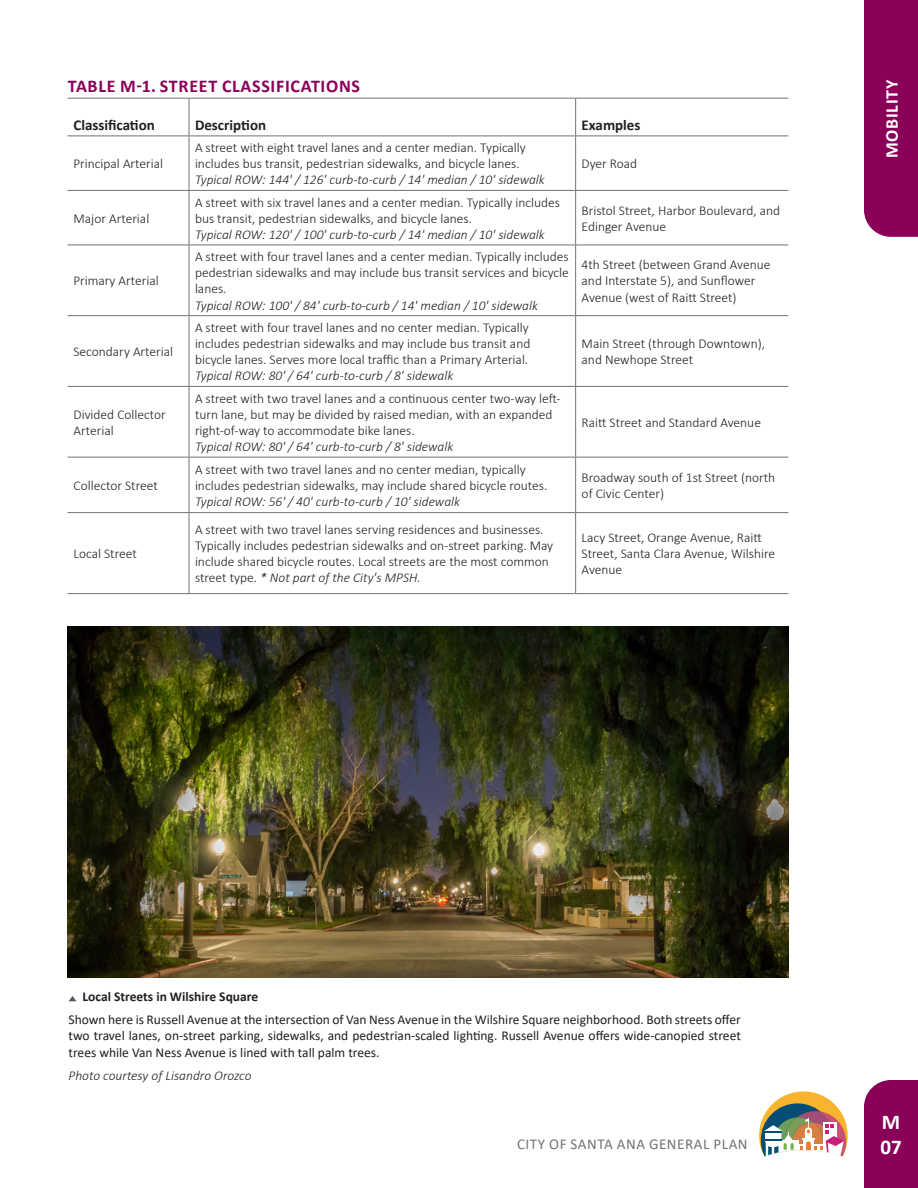
<style>
.page{position:relative;width:918px;height:1188px;background:#fff}
.page>*{position:absolute;margin:0;border:0;box-sizing:border-box;transform-origin:0 0}
.t1{font:700 21px/25.2px "Calibri";color:#fff}
.t2{font:700 18px "Calibri";letter-spacing:.04em;color:#8a0058}
.t3{font:700 18px "Calibri";letter-spacing:.04em;color:#fff}
.TableColumnHeading{font:700 15px "Calibri";color:#231f20}
.t4{font:15px "Calibri";letter-spacing:.04em;color:#72717b}
.Table_Text{font:300 13.5px/16.2px "Calibri";color:#231f20}
.Table_Text-2{font:italic 300 13.5px "Calibri";color:#231f20}
.Caption_Over_Photo_B{font:13.5px/16.2px "Calibri";color:#231f20;text-align:justify}
.Photo_Credit{font:italic 300 13.5px "Calibri";color:#231f20}
.Caption_Over_Photo_B-2{font:700 13.5px "Calibri";color:#231f20}
.s1{font-style:italic}
</style>
<div class="page">
<svg style="left:759px;top:1091px;width:89px;height:66px"></svg>
<svg style="left:68px;top:137px;width:720px;height:456px"></svg>
<hr style="left:189px;top:136px;width:1px;height:54px;background:#72717b">
<hr style="left:575px;top:136px;width:1px;height:54px;background:#72717b">
<hr style="left:68px;top:190px;width:121px;height:1px;background:#72717b">
<hr style="left:189px;top:190px;width:387px;height:1px;background:#72717b">
<hr style="left:189px;top:191px;width:1px;height:54px;background:#72717b">
<hr style="left:576px;top:190px;width:212px;height:1px;background:#72717b">
<hr style="left:575px;top:191px;width:1px;height:54px;background:#72717b">
<hr style="left:68px;top:245px;width:121px;height:1px;background:#72717b">
<hr style="left:189px;top:245px;width:387px;height:1px;background:#72717b">
<hr style="left:189px;top:245px;width:1px;height:70px;background:#72717b">
<hr style="left:576px;top:245px;width:212px;height:1px;background:#72717b">
<hr style="left:575px;top:245px;width:1px;height:70px;background:#72717b">
<hr style="left:68px;top:315px;width:121px;height:1px;background:#72717b">
<hr style="left:189px;top:315px;width:387px;height:1px;background:#72717b">
<hr style="left:189px;top:316px;width:1px;height:70px;background:#72717b">
<hr style="left:576px;top:315px;width:212px;height:1px;background:#72717b">
<hr style="left:575px;top:316px;width:1px;height:70px;background:#72717b">
<hr style="left:68px;top:386px;width:121px;height:1px;background:#72717b">
<hr style="left:189px;top:386px;width:387px;height:1px;background:#72717b">
<hr style="left:189px;top:387px;width:1px;height:70px;background:#72717b">
<hr style="left:576px;top:386px;width:212px;height:1px;background:#72717b">
<hr style="left:575px;top:387px;width:1px;height:70px;background:#72717b">
<hr style="left:68px;top:457px;width:121px;height:1px;background:#72717b">
<hr style="left:189px;top:457px;width:387px;height:1px;background:#72717b">
<hr style="left:189px;top:457px;width:1px;height:55px;background:#72717b">
<hr style="left:576px;top:457px;width:212px;height:1px;background:#72717b">
<hr style="left:575px;top:457px;width:1px;height:55px;background:#72717b">
<hr style="left:68px;top:512px;width:121px;height:1px;background:#72717b">
<hr style="left:189px;top:512px;width:387px;height:1px;background:#72717b">
<hr style="left:189px;top:513px;width:1px;height:80px;background:#72717b">
<hr style="left:576px;top:512px;width:212px;height:1px;background:#72717b">
<hr style="left:575px;top:513px;width:1px;height:80px;background:#72717b">
<hr style="left:68px;top:593px;width:121px;height:1px;background:#72717b">
<hr style="left:189px;top:593px;width:387px;height:1px;background:#72717b">
<hr style="left:576px;top:593px;width:212px;height:1px;background:#72717b">
<hr style="left:68px;top:98px;width:121px;height:1px;background:#72717b">
<hr style="left:189px;top:98px;width:387px;height:1px;background:#72717b">
<hr style="left:189px;top:99px;width:1px;height:37px;background:#72717b">
<hr style="left:575px;top:99px;width:1px;height:37px;background:#72717b">
<hr style="left:68px;top:136px;width:121px;height:1px;background:#72717b">
<hr style="left:189px;top:136px;width:387px;height:1px;background:#72717b">
<hr style="left:576px;top:98px;width:212px;height:1px;background:#72717b">
<hr style="left:576px;top:136px;width:212px;height:1px;background:#72717b">
<img style="left:68px;top:626px;width:720px;height:351px">
<svg style="left:69px;top:996px;width:7px;height:5px"></svg>
<div style="left:864px;top:0;width:54px;height:237px;background:#8a0058"></div>
<div style="left:864px;top:1080px;width:54px;height:108px;background:#8a0058"></div>
<p class="t2" style="left:68px;top:73px;width:294px">Table M-1. STREET CLASSIFICATIONS</p>
<p class="TableColumnHeading" style="left:74px;top:114px;width:83px">Classification</p>
<p class="TableColumnHeading" style="left:195px;top:114px;width:73px">Description</p>
<p class="TableColumnHeading" style="left:582px;top:114px;width:60px">Examples</p>
<p class="Table_Text" style="left:74px;top:156px;width:91px">Principal Arterial</p>
<p class="Table_Text" style="left:195px;top:139px;width:332px">A street with eight travel lanes and a center median. Typically includes bus transit, pedestrian sidewalks, and bicycle lanes.</p>
<p class="Table_Text-2" style="left:195px;top:172px;width:351px">Typical ROW: 144' / 126' curb-to-curb / 14' median / 10' sidewalk</p>
<p class="Table_Text" style="left:582px;top:156px;width:57px">Dyer Road</p>
<p class="Table_Text" style="left:74px;top:210px;width:77px">Major Arterial</p>
<p class="Table_Text" style="left:74px;top:273px;width:87px">Primary Arterial</p>
<p class="Table_Text" style="left:74px;top:343px;width:101px">Secondary Arterial</p>
<p class="Table_Text" style="left:74px;top:406px;width:94px">Divided Collector<br>Arterial</p>
<p class="Table_Text" style="left:74px;top:477px;width:86px">Collector Street</p>
<p class="Table_Text" style="left:74px;top:545px;width:65px">Local Street</p>
<p class="Table_Text" style="left:195px;top:194px;width:367px">A street with six travel lanes and a center median. Typically includes bus transit, pedestrian sidewalks, and bicycle lanes.</p>
<p class="Table_Text-2" style="left:195px;top:226px;width:351px">Typical ROW: 120' / 100' curb-to-curb / 14' median / 10' sidewalk</p>
<p class="Table_Text" style="left:195px;top:248px;width:375px;text-align:justify">A street with four travel lanes and a center median. Typically includes pedestrian sidewalks and may include bus transit services and bicycle lanes.</p>
<p class="Table_Text-2" style="left:195px;top:297px;width:345px">Typical ROW: 100' / 84' curb-to-curb / 14' median / 10' sidewalk</p>
<p class="Table_Text" style="left:195px;top:319px;width:337px">A street with four travel lanes and no center median. Typically includes pedestrian sidewalks and may include bus transit and bicycle lanes. Serves more local traffic than a Primary Arterial.</p>
<p class="Table_Text-2" style="left:195px;top:368px;width:260px">Typical ROW: 80' / 64' curb-to-curb / 8' sidewalk</p>
<p class="Table_Text" style="left:195px;top:390px;width:367px">A street with two travel lanes and a continuous center two-way left&shy;turn lane, but may be divided by raised median, with an expanded right-of-way to accommodate bike lanes.</p>
<p class="Table_Text-2" style="left:195px;top:438px;width:260px">Typical ROW: 80' / 64' curb-to-curb / 8' sidewalk</p>
<p class="Table_Text" style="left:195px;top:461px;width:354px">A street with two travel lanes and no center median, typically includes pedestrian sidewalks, may include shared bicycle routes.</p>
<p class="Table_Text-2" style="left:195px;top:493px;width:267px">Typical ROW: 56' / 40' curb-to-curb / 10' sidewalk</p>
<p class="Table_Text" style="left:582px;top:202px;width:200px">Bristol Street, Harbor Boulevard, and<br>Edinger Avenue</p>
<p class="Table_Text" style="left:582px;top:256px;width:190px">4th Street (between Grand Avenue and Interstate 5), and Sunflower<br>Avenue (west of Raitt Street)</p>
<p class="Table_Text" style="left:582px;top:335px;width:185px">Main Street (through Downtown), and Newhope Street</p>
<p class="Table_Text" style="left:582px;top:414px;width:181px">Raitt Street and Standard Avenue</p>
<p class="Table_Text" style="left:582px;top:469px;width:195px">Broadway south of 1st Street (north of Civic Center)</p>
<p class="Table_Text" style="left:195px;top:521px;width:360px">A street with two travel lanes serving residences and businesses.<br>Typically includes pedestrian sidewalks and on-street parking. May include shared bicycle routes. Local streets are the most common street type. <span class="s1">* Not part of the City's MPSH.</span></p>
<p class="Table_Text" style="left:582px;top:529px;width:195px">Lacy Street, Orange Avenue, Raitt<br>Street, Santa Clara Avenue, Wilshire<br>Avenue</p>
<h2 class="t3" style="left:879px;top:158px;width:80px;rotate:-90deg">MOBILITY</h2>
<p class="Caption_Over_Photo_B-2" style="left:82px;top:987px;width:177px">Local Streets in Wilshire Square</p>
<p class="Caption_Over_Photo_B" style="left:69px;top:1011px;width:674px">Shown here is Russell Avenue at the intersection of Van Ness Avenue in the Wilshire Square neighborhood. Both streets offer two travel lanes, on-street parking, sidewalks, and pedestrian-scaled lighting. Russell Avenue offers wide-canopied street trees while Van Ness Avenue is lined with tall palm trees.</p>
<p class="Photo_Credit" style="left:69px;top:1067px;width:185px">Photo courtesy of Lisandro Orozco</p>
<p class="t4" style="left:517px;top:1134px;width:232px">CITY OF SANTA ANA GENERAL PLAN</p>
<h1 class="t1" style="left:880px;top:1109px;width:23px">M<br>07</h1>
</div>
